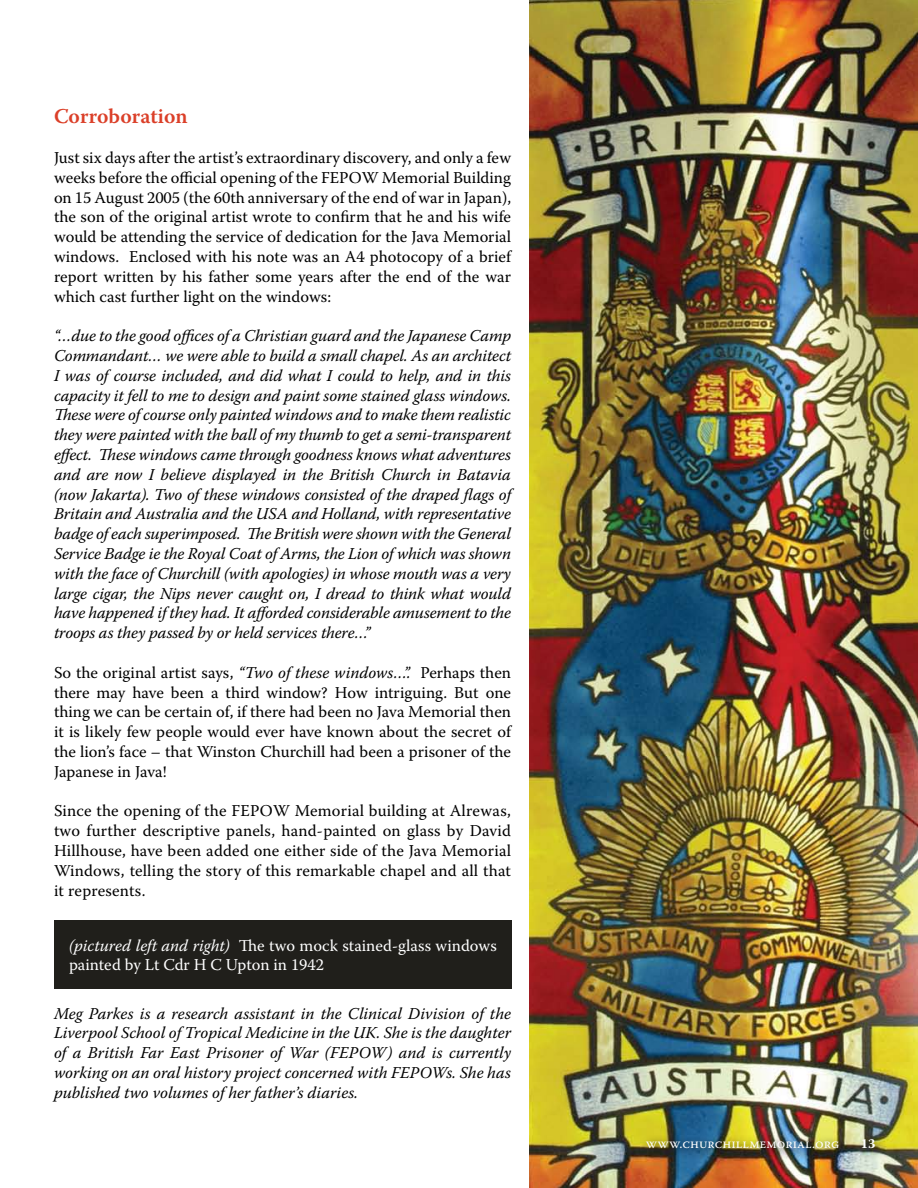
<style>
.page{position:relative;width:918px;height:1188px;background:#fff}
.page>*{position:absolute;margin:0;border:0;box-sizing:border-box;transform-origin:0 0}
.t1{font:600 21px "Warnock Pro";color:#db3f28}
.t2{font:italic 16.5px/19.8px "Warnock Pro";letter-spacing:-.005em;color:#000;text-align:justify}
.t3{font:16.5px/19.8px "Warnock Pro";color:#000;text-align:justify}
.t4{font:16.5px/19.8px "Warnock Pro";color:#fff}
.t5{font:13.5px "Warnock Pro";color:#fff}
.t6{font:700 13.5px "Warnock Pro";color:#fff}
.s1{font-style:italic}
</style>
<div class="page">
<img style="left:530px;top:0;width:388px;height:1188px">
<div style="left:54px;top:920px;width:457px;height:69px;background:#201f1b"></div>
<img style="left:639px;top:1133px;width:246px;height:28px">
<p class="t1" style="left:54px;top:104px;width:135px">Corroboration</p>
<p class="t3" style="left:54px;top:147px;width:460px">Just six days after the artist’s extraordinary discovery, and only a few weeks before the official opening of the FEPOW Memorial Building on 15 August 2005 (the 60th anniversary of the end of war in Japan), the son of the original artist wrote to confirm that he and his wife would be attending the service of dedication for the Java Memorial windows. Enclosed with his note was an A4 photocopy of a brief report written by his father some years after the end of the war which cast further light on the windows:</p>
<p class="t2" style="left:54px;top:326px;width:459px">“…due to the good offices of a Christian guard and the Japanese Camp Commandant… we were able to build a small chapel. As an architect I was of course included, and did what I could to help, and in this capacity it fell to me to design and paint some stained glass windows.<br>These were of course only painted windows and to make them realistic they were painted with the ball of my thumb to get a semi-transparent effect. These windows came through goodness knows what adventures and are now I believe displayed in the British Church in Batavia (now Jakarta). Two of these windows consisted of the draped flags of Britain and Australia and the USA and Holland, with representative badge of each superimposed. The British were shown with the General Service Badge ie the Royal Coat of Arms, the Lion of which was shown with the face of Churchill (with apologies) in whose mouth was a very large cigar, the Nips never caught on, I dread to think what would have happened if they had. It afforded considerable amusement to the troops as they passed by or held services there…”</p>
<p class="t3" style="left:54px;top:662px;width:460px">So the original artist says, <span class="s1">“Two of these windows…”.</span> Perhaps then there may have been a third window? How intriguing. But one thing we can be certain of, if there had been no Java Memorial then it is likely few people would ever have known about the secret of the lion’s face – that Winston Churchill had been a prisoner of the Japanese in Java!</p>
<p class="t3" style="left:54px;top:801px;width:459px">Since the opening of the FEPOW Memorial building at Alrewas, two further descriptive panels, hand-painted on glass by David Hillhouse, have been added one either side of the Java Memorial Windows, telling the story of this remarkable chapel and all that it represents.</p>
<p class="t4" style="left:69px;top:935px;width:429px"><span class="s1">(pictured left and right)</span> The two mock stained-glass windows painted by Lt Cdr H C Upton in 1942</p>
<p class="t2" style="left:54px;top:1003px;width:459px">Meg Parkes is a research assistant in the Clinical Division of the Liverpool School of Tropical Medicine in the UK. She is the daughter of a British Far East Prisoner of War (FEPOW) and is currently working on an oral history project concerned with FEPOWs. She has published two volumes of her father’s diaries.</p>
<p class="t5" style="left:646px;top:1136px;width:195px">www.churchillmemorial.org</p>
<p class="t6" style="left:861px;top:1136px;width:16px">13</p>
</div>
